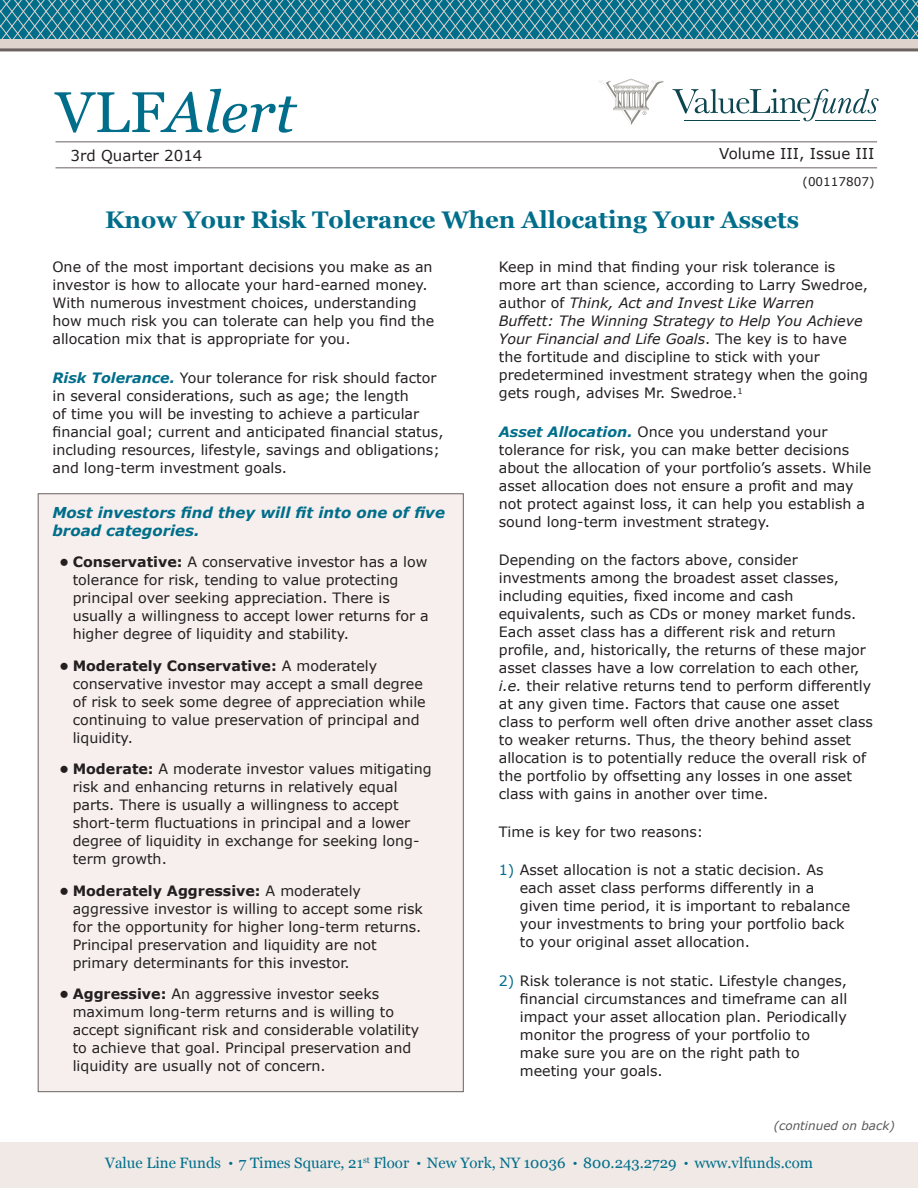
<style>
.page{position:relative;width:918px;height:1188px;background:#fff}
.page>*{position:absolute;margin:0;border:0;box-sizing:border-box;transform-origin:0 0}
.Paragraph_Style2{font:italic 57.3px "Georgia";color:#006e8a}
.Paragraph_Style2-2{font:700 24px "Georgia";color:#006e8a}
.Paragraph_Style1{font:15px "Georgia";color:#006e8a}
.Paragraph_Style4{font:italic 700 15px/18px "Verdana";color:#006e8a}
.Paragraph_Style2-3{font:15px "Verdana";color:#231f20}
.t1{font:14.25px/18px "Verdana";color:#231f20}
.t2{font:italic 12px "Verdana";color:#57585a}
.t3{font:12px "Verdana";color:#231f20}
.s1{font-style:normal}
.s2{font-weight:700;font-style:italic;color:#006e8a}
.s3{font-weight:700}
.s4{font-style:italic}
.s5{color:#006e8a}
.s6{font-size:12.3px}
</style>
<div class="page">
<hr style="left:56px;top:141px;width:821px;height:1px;background:#6a6160">
<hr style="left:56px;top:167px;width:821px;height:1px;background:#6a6160">
<svg style="left:0;top:0;width:918px;height:39px;background:#2f8397"></svg>
<div style="left:0;top:39px;width:918px;height:9px;background:#dfd4cd"></div>
<hr style="left:0;top:48px;width:918px;height:3px;background:#6a6160">
<svg style="left:599px;top:79px;width:65px;height:46px"></svg>
<svg style="left:672px;top:89px;width:207px;height:32px"></svg>
<hr style="left:684px;top:120px;width:115px;height:1px;background:#0d4551">
<hr style="left:815px;top:120px;width:60px;height:1px;background:#0d4551">
<div style="left:38px;top:494px;width:426px;height:598px;background:#f6efed;border:1px solid #6a6160"></div>
<div style="left:0;top:1142px;width:918px;height:46px;background:#f0e9e6"></div>
<p class="Paragraph_Style2" style="left:56px;top:76px;width:242px"><span class="s1">VLF</span>Alert</p>
<p class="Paragraph_Style2-3" style="left:70px;top:145px;width:133px">3rd Quarter 2014</p>
<p class="Paragraph_Style2-3" style="left:719px;top:143px;width:157px">Volume III, Issue III</p>
<p class="t3" style="left:803px;top:173px;width:73px">(00117807)</p>
<p class="Paragraph_Style2-2" style="left:105px;top:205px;width:695px">Know Your Risk Tolerance When Allocating Your Assets</p>
<p class="t1" style="left:52px;top:258px;width:383px">One of the most important decisions you make as an investor is how to allocate your hard-earned money.<br>With numerous investment choices, understanding how much risk you can tolerate can help you find the allocation mix that is appropriate for you.</p>
<p class="t1" style="left:52px;top:368px;width:393px"><span class="s2">Risk Tolerance.</span> Your tolerance for risk should factor in several considerations, such as age; the length<br>of time you will be investing to achieve a particular financial goal; current and anticipated financial status, including resources, lifestyle, savings and obligations; and long-term investment goals.</p>
<p class="Paragraph_Style4" style="left:52px;top:503px;width:394px">Most investors find they will fit into one of five broad categories.</p>
<p class="t1" style="left:73px;top:553px;width:358px;text-indent:-14px"><span class="s3">• Conservative:</span> A conservative investor has a low tolerance for risk, tending to value protecting principal over seeking appreciation. There is usually a willingness to accept lower returns for a higher degree of liquidity and stability.</p>
<p class="t1" style="left:73px;top:656px;width:355px;text-indent:-14px"><span class="s3">• Moderately Conservative:</span> A moderately conservative investor may accept a small degree of risk to seek some degree of appreciation while continuing to value preservation of principal and liquidity.</p>
<p class="t1" style="left:73px;top:760px;width:360px;text-indent:-14px"><span class="s3">• Moderate:</span> A moderate investor values mitigating risk and enhancing returns in relatively equal parts. There is usually a willingness to accept short-term fluctuations in principal and a lower degree of liquidity in exchange for seeking long&shy;term growth.</p>
<p class="t1" style="left:73px;top:881px;width:352px;text-indent:-14px"><span class="s3">• Moderately Aggressive:</span> A moderately aggressive investor is willing to accept some risk for the opportunity for higher long-term returns.<br>Principal preservation and liquidity are not primary determinants for this investor.</p>
<p class="t1" style="left:73px;top:985px;width:348px;text-indent:-14px"><span class="s3">• Aggressive:</span> An aggressive investor seeks maximum long-term returns and is willing to accept significant risk and considerable volatility to achieve that goal. Principal preservation and liquidity are usually not of concern.</p>
<p class="t1" style="left:499px;top:258px;width:371px">Keep in mind that finding your risk tolerance is more art than science, according to Larry Swedroe, author of <span class="s4">Think, Act and Invest Like Warren Buffett: The Winning Strategy to Help You Achieve Your Financial and Life Goals</span>. The key is to have the fortitude and discipline to stick with your predetermined investment strategy when the going gets rough, advises Mr. Swedroe.<sup>1</sup></p>
<p class="t1" style="left:499px;top:422px;width:374px"><span class="s2">Asset Allocation.</span> Once you understand your tolerance for risk, you can make better decisions about the allocation of your portfolio’s assets. While asset allocation does not ensure a profit and may not protect against loss, it can help you establish a sound long-term investment strategy.</p>
<p class="t1" style="left:499px;top:551px;width:376px">Depending on the factors above, consider investments among the broadest asset classes, including equities, fixed income and cash equivalents, such as CDs or money market funds.<br>Each asset class has a different risk and return profile, and, historically, the returns of these major asset classes have a low correlation to each other, <span class="s4">i.e.</span> their relative returns tend to perform differently at any given time. Factors that cause one asset class to perform well often drive another asset class to weaker returns. Thus, the theory behind asset allocation is to potentially reduce the overall risk of the portfolio by offsetting any losses in one asset class with gains in another over time.</p>
<p class="t1" style="left:499px;top:823px;width:206px">Time is key for two reasons:</p>
<p class="t1" style="left:520px;top:861px;width:332px;text-indent:-21px"><span class="s5">1)</span> Asset allocation is not a static decision. As each asset class performs differently in a given time period, it is important to rebalance your investments to bring your portfolio back to your original asset allocation.</p>
<p class="t1" style="left:520px;top:971px;width:329px;text-indent:-21px"><span class="s5">2)</span> Risk tolerance is not static. Lifestyle changes, financial circumstances and timeframe can all impact your asset allocation plan. Periodically monitor the progress of your portfolio to make sure you are on the right path to meeting your goals.</p>
<p class="t2" style="left:774px;top:1117px;width:123px">(continued on back)</p>
<p class="Paragraph_Style1" style="left:105px;top:1154px;width:709px">Value Line Funds <span class="s6">•</span> 7 Times Square, 21<sup>st</sup> Floor <span class="s6">•</span> New York, NY 10036 <span class="s6">•</span> 800.243.2729 <span class="s6">•</span> www.vlfunds.com</p>
</div>
